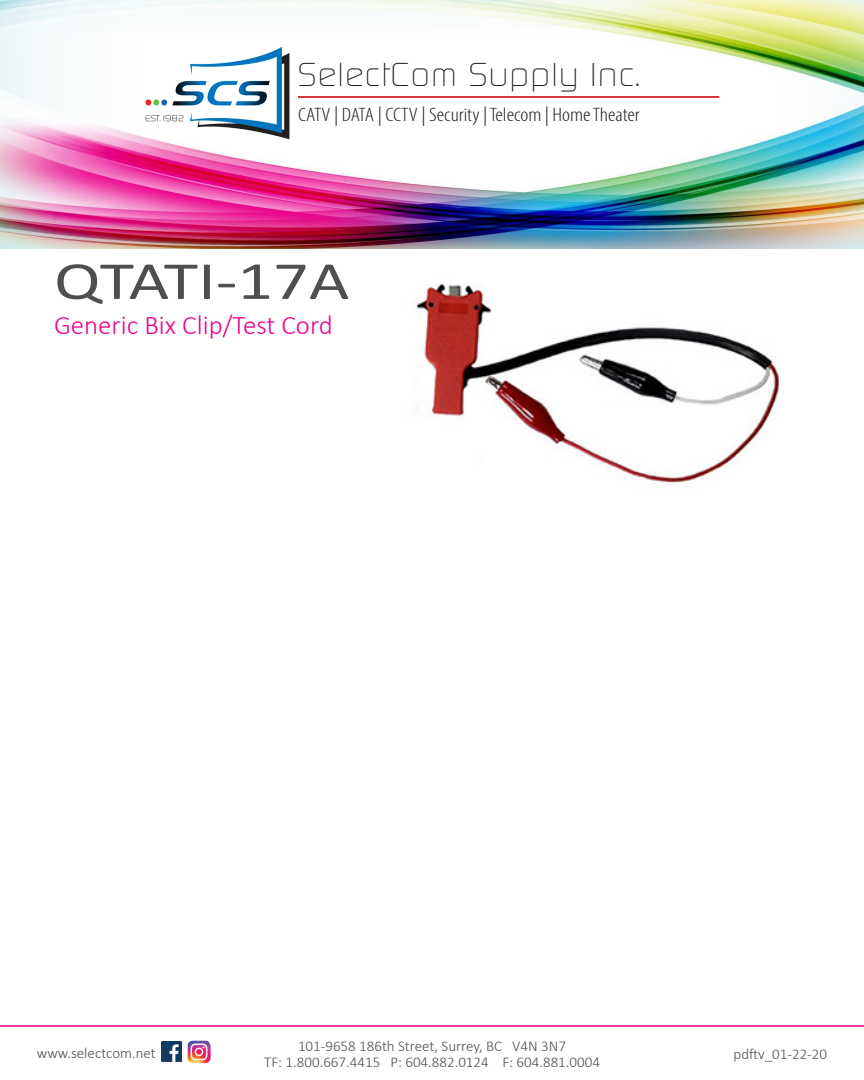
<style>
.page{position:relative;width:864px;height:1080px;background:#fff}
.page>*{position:absolute;margin:0;border:0;box-sizing:border-box;transform-origin:0 0}
.t1{font:54px "Calibri";letter-spacing:-.01em;color:#4e4f50;scale:1.3 1}
.t2{font:300 32.1px "Digital";letter-spacing:.05em;color:#221f1f}
.t3{font:300 27px "Calibri";color:#ed028c}
.t4{font:300 condensed 19.5px "Myriad Pro";color:#231f20;scale:1.15 1}
.t5{font:300 15px "Calibri";color:#4e4f50}
</style>
<div class="page">
<img style="left:0;top:0;width:864px;height:249px">
<div style="left:209px;top:61px;width:435px;height:78px;background:#fff"></div>
<hr style="left:0;top:1025px;width:864px;height:2px;background:#ed028c">
<img style="left:145px;top:47px;width:144px;height:92px">
<hr style="left:298px;top:96px;width:421px;height:2px;background:#d1232a">
<img style="left:162px;top:1042px;width:20px;height:20px">
<img style="left:187px;top:1040px;width:23px;height:23px">
<img style="left:416px;top:284px;width:363px;height:203px">
<p class="t2" style="left:298px;top:56px;width:343px">SelectCom Supply Inc.</p>
<p class="t4" style="left:298px;top:103px;width:299px">CATV | DATA | CCTV | Security | Telecom | Home Theater</p>
<p class="t1" style="left:54px;top:247px;width:229px">QTATI-17A</p>
<p class="t3" style="left:54px;top:309px;width:281px">Generic Bix Clip/Test Cord</p>
<p class="t5" style="left:298px;top:1036px;width:269px">101-9658 186th Street, Surrey, BC V4N 3N7</p>
<p class="t5" style="left:37px;top:1043px;width:120px">www.selectcom.net</p>
<p class="t5" style="left:734px;top:1045px;width:95px">pdftv_01-22-20</p>
<p class="t5" style="left:264px;top:1053px;width:337px">TF: 1.800.667.4415 P: 604.882.0124 F: 604.881.0004</p>
</div>
